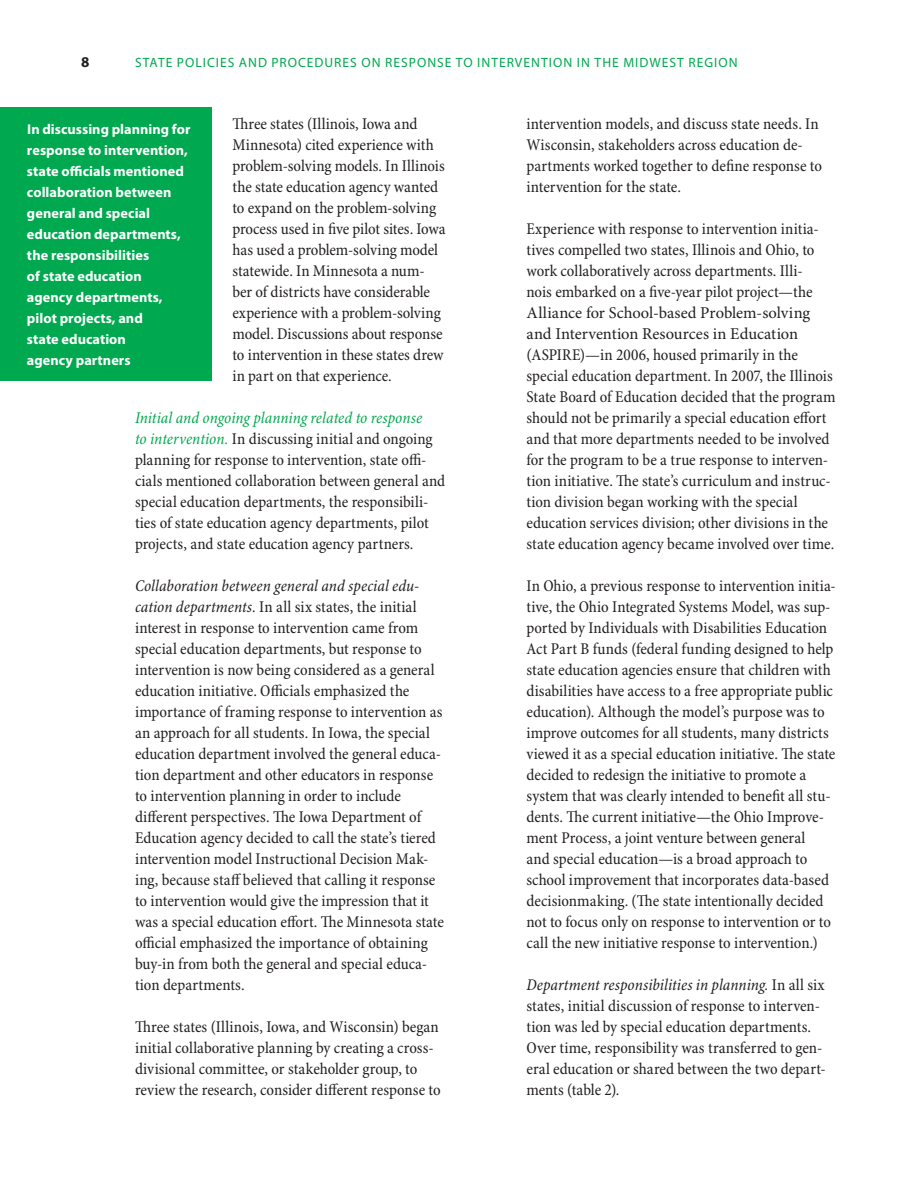
<style>
.page{position:relative;width:918px;height:1188px;background:#fff}
.page>*{position:absolute;margin:0;border:0;box-sizing:border-box;transform-origin:0 0}
.t1{font:condensed 16.5px/21px "Minion Pro";color:#231f20}
.t2{font:700 15px "Myriad Pro";color:#231f20}
.t3{font:700 14.25px/21px "Myriad Pro";letter-spacing:.005em;color:#fff}
.t4{font:13.5px "Myriad Pro";letter-spacing:.075em;color:#00a94f}
.s1{font-style:italic;color:#00a94f}
.s2{font-style:italic}
.s3{font-stretch:normal}
</style>
<div class="page">
<div style="left:0;top:108px;width:212px;height:273px;background:#00a94f"></div>
<p class="t2" style="left:81px;top:54px;width:10px">8</p>
<p class="t4" style="left:135px;top:55px;width:604px">STATE POLICIES AND PROCEDURES ON RESPONSE TO INTERVENTION IN THE MIDWEST REGION</p>
<p class="t1" style="left:232px;top:114px;width:215px">Three states (Illinois, Iowa and Minnesota) cited experience with problem-solving models. In Illinois the state education agency wanted to expand on the problem-solving process used in five pilot sites. Iowa has used a problem-solving model statewide. In Minnesota a num&shy;ber of districts have considerable experience with a problem-solving model. Discussions about response to intervention in these states drew in part on that experience.</p>
<p class="t1" style="left:135px;top:408px;width:312px"><span class="s1">Initial and ongoing planning related to response<br>to intervention.</span> In discussing initial and ongoing planning for response to intervention, state offi&shy;cials mentioned collaboration between general and special education departments, the responsibili&shy;ties of state education agency departments, pilot projects, and state education agency partners.</p>
<p class="t1" style="left:135px;top:576px;width:311px"><span class="s2">Collaboration between general and special edu&shy;cation departments.</span> In all six states, the initial interest in response to intervention came from special education departments, but response to intervention is now being considered as a general education initiative. Officials emphasized the importance of framing response to intervention as an approach for all students. In Iowa, the special education department involved the general educa&shy;tion department and other educators in response to intervention planning in order to include different perspectives. The Iowa Department of Education agency decided to call the state’s tiered intervention model Instructional Decision Mak&shy;ing, because staff believed that calling it response to intervention would give the impression that it was a special education effort. The Minnesota state official emphasized the importance of obtaining buy-in from both the general and special educa&shy;tion departments.</p>
<p class="t1" style="left:135px;top:1017px;width:307px">Three states (Illinois, Iowa, and Wisconsin) began initial collaborative planning by creating a cross&shy;divisional committee, or stakeholder group, to review the research, consider different response to</p>
<p class="t3" style="left:27px;top:119px;width:165px">In discussing planning for response to intervention, state officials mentioned collaboration between general and special education departments, the responsibilities<br>of state education agency departments, pilot projects, and<br>state education<br>agency partners</p>
<p class="t1" style="left:526px;top:114px;width:297px">intervention models, and discuss state needs. In Wisconsin, stakeholders across education de&shy;partments worked together to define response to intervention for the state.</p>
<p class="t1" style="left:526px;top:219px;width:311px">Experience with response to intervention initia&shy;tives compelled two states, Illinois and Ohio, to work collaboratively across departments. Illi-<br>nois embarked on a five-year pilot project—the <span class="s3">Alliance for School-based Problem-solving and Intervention Resources in Education (</span>ASPIRE)—in 2006, housed primarily in the special education department. In 2007, the Illinois State Board of Education decided that the program should not be primarily a special education effort and that more departments needed to be involved for the program to be a true response to interven&shy;tion initiative. The state’s curriculum and instruc&shy;tion division began working with the special education services division; other divisions in the state education agency became involved over time.</p>
<p class="t1" style="left:526px;top:576px;width:311px">In Ohio, a previous response to intervention initia&shy;tive, the Ohio Integrated Systems Model, was sup&shy;ported by Individuals with Disabilities Education Act Part B funds (federal funding designed to help state education agencies ensure that children with disabilities have access to a free appropriate public education). Although the model’s purpose was to improve outcomes for all students, many districts viewed it as a special education initiative. The state decided to redesign the initiative to promote a system that was clearly intended to benefit all stu&shy;dents. The current initiative—the Ohio Improve&shy;ment Process, a joint venture between general<br>and special education—is a broad approach to school improvement that incorporates data-based decisionmaking. (The state intentionally decided not to focus only on response to intervention or to call the new initiative response to intervention.)</p>
<p class="t1" style="left:526px;top:975px;width:301px"><span class="s2">Department responsibilities in planning.</span> In all six states, initial discussion of response to interven&shy;tion was led by special education departments.<br>Over time, responsibility was transferred to gen&shy;eral education or shared between the two depart&shy;ments (table 2).</p>
</div>
